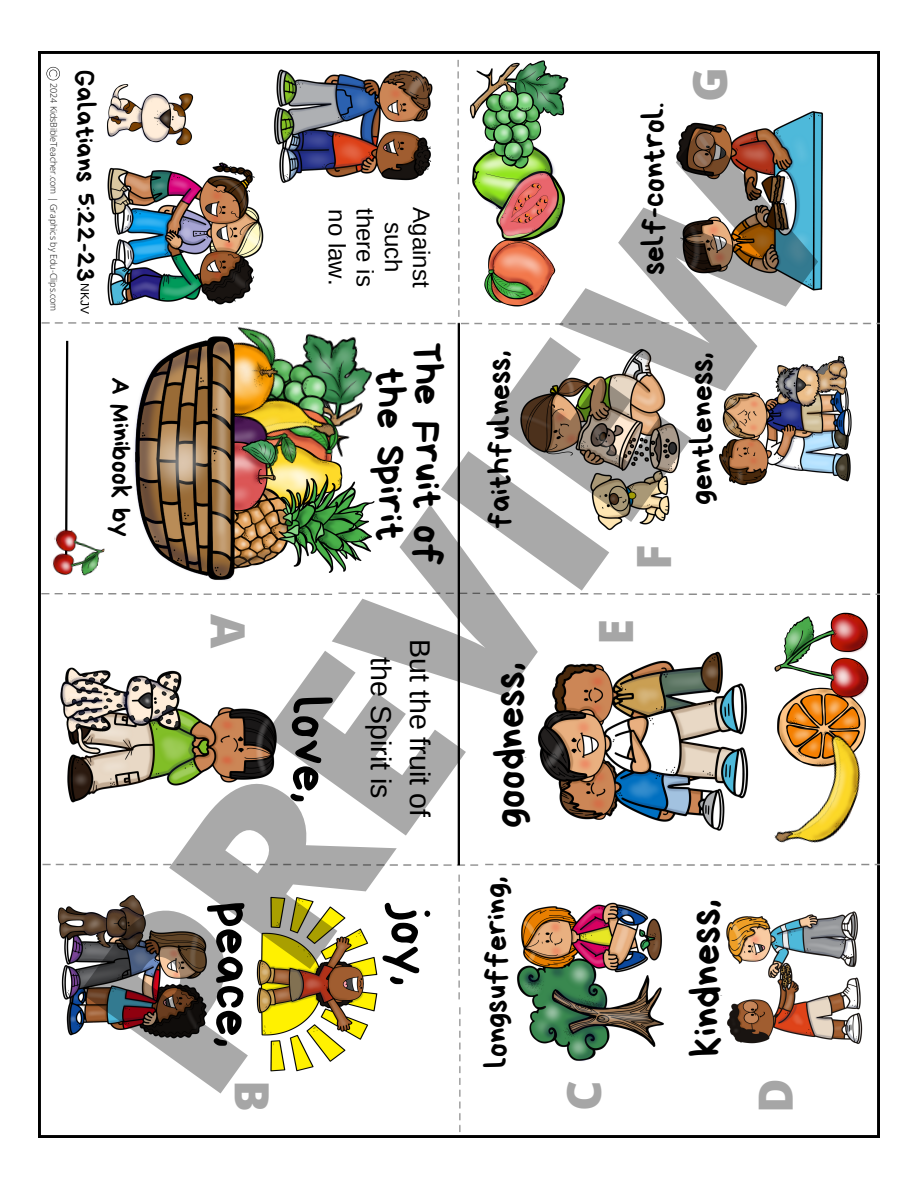
<style>
.page{position:relative;width:918px;height:1188px;background:#fff}
.page>*{position:absolute;margin:0;border:0;box-sizing:border-box;transform-origin:0 0}
.t1{font:800 243px "Open Sans";color:#000}
.t2{font:54px "Bryndan Write";color:#000}
.t3{font:800 47.25px "Open Sans";color:#a6a6a6}
.t4{font:42px "Bryndan Write";color:#000}
.t5{font:41.7px/37.3px "Bryndan Write";color:#000;text-align:center}
.t6{font:31.5px "Bryndan Write";color:#000}
.t7{font:28.65px/39px "Arimo";color:#000;text-align:center}
.t8{font:27px "Bryndan Write";color:#000}
.t9{font:24px/28.2px "Arimo";color:#000;text-align:center}
.t10{font:12px "Arimo";color:#000}
.t11{font:300 9px "Open Sans";color:#000}
</style>
<div class="page">
<img style="left:39px;top:51px;width:840px;height:1086px">
<img style="left:211px;top:311px;width:168px;height:157px">
<img style="left:516px;top:958px;width:149px;height:103px">
<svg style="left:46px;top:67px;width:14px;height:13px"></svg>
<div style="left:306px;top:83px;width:140px;height:108px;background:#fff;border-radius:50%"></div>
<svg style="left:64px;top:339px;width:5px;height:189px"></svg>
<img style="left:66px;top:695px;width:214px;height:108px">
<img style="left:519px;top:348px;width:163px;height:184px">
<img style="left:724px;top:911px;width:140px;height:135px">
<img style="left:520px;top:901px;width:144px;height:73px">
<img style="left:533px;top:648px;width:219px;height:187px">
<img style="left:718px;top:387px;width:135px;height:100px">
<img style="left:255px;top:894px;width:124px;height:179px">
<img style="left:60px;top:927px;width:149px;height:113px">
<img style="left:674px;top:109px;width:151px;height:185px">
<img style="left:273px;top:67px;width:163px;height:117px">
<img style="left:106px;top:159px;width:160px;height:149px">
<img style="left:338px;top:443px;width:7px;height:29px">
<img style="left:241px;top:472px;width:135px;height:102px">
<img style="left:241px;top:367px;width:97px;height:160px">
<img style="left:183px;top:315px;width:116px;height:93px">
<img style="left:241px;top:408px;width:61px;height:69px">
<img style="left:241px;top:438px;width:37px;height:74px">
<img style="left:133px;top:335px;width:108px;height:246px">
<img style="left:49px;top:528px;width:57px;height:53px">
<img style="left:776px;top:699px;width:91px;height:26px">
<img style="left:773px;top:725px;width:105px;height:138px">
<img style="left:773px;top:611px;width:97px;height:88px">
<img style="left:483px;top:244px;width:73px;height:63px">
<img style="left:470px;top:170px;width:97px;height:74px">
<img style="left:468px;top:60px;width:101px;height:110px">
<img style="left:107px;top:85px;width:86px;height:61px">
<img style="left:60px;top:666px;width:122px;height:89px">
<img style="left:776px;top:355px;width:72px;height:53px">
<img style="left:58px;top:894px;width:89px;height:57px">
<p class="t11" style="left:60px;top:83px;width:230px;rotate:90deg">2024 KidsBibleTeacher.com | Graphics by Edu-Clips.com</p>
<h3 class="t3" style="left:676px;top:102px;width:36px;rotate:-90deg">G</h3>
<p class="t8" style="left:99px;top:70px;width:213px;rotate:90deg">Galatians 5:22-23</p>
<p class="t6" style="left:638px;top:275px;width:174px;rotate:-90deg">self-control.</p>
<h1 class="t1" style="left:-2px;top:955px;width:1091px;rotate:-54deg">PREVIEW</h1>
<p class="t9" style="left:436px;top:207px;width:82px;rotate:90deg">Against such there is no law.</p>
<p class="t10" style="left:92px;top:283px;width:32px;rotate:90deg">NKJV</p>
<h3 class="t5" style="left:447px;top:342px;width:226px;rotate:90deg">The Fruit of the Spirit</h3>
<p class="t6" style="left:484px;top:529px;width:180px;rotate:-90deg">faithfulness,</p>
<p class="t6" style="left:686px;top:505px;width:154px;rotate:-90deg">gentleness,</p>
<p class="t8" style="left:135px;top:377px;width:162px;rotate:90deg">A Minibook by</p>
<h3 class="t3" style="left:621px;top:570px;width:27px;rotate:-90deg">F</h3>
<h3 class="t3" style="left:261px;top:614px;width:36px;rotate:90deg">A</h3>
<h3 class="t3" style="left:583px;top:645px;width:27px;rotate:-90deg">E</h3>
<p class="t7" style="left:440px;top:639px;width:179px;rotate:90deg">But the fruit of the Spirit is</p>
<h3 class="t4" style="left:489px;top:828px;width:166px;rotate:-90deg">goodness,</h3>
<h2 class="t2" style="left:337px;top:696px;width:109px;rotate:90deg">love,</h2>
<p class="t6" style="left:481px;top:1068px;width:192px;rotate:-90deg">longsuffering,</p>
<h3 class="t4" style="left:685px;top:1057px;width:158px;rotate:-90deg">kindness,</h3>
<h2 class="t2" style="left:437px;top:901px;width:86px;rotate:90deg">joy,</h2>
<h2 class="t2" style="left:260px;top:901px;width:147px;rotate:90deg">peace,</h2>
<h3 class="t3" style="left:285px;top:1080px;width:33px;rotate:90deg">B</h3>
<h3 class="t3" style="left:550px;top:1111px;width:32px;rotate:-90deg">C</h3>
<h3 class="t3" style="left:742px;top:1113px;width:36px;rotate:-90deg">D</h3>
</div>
